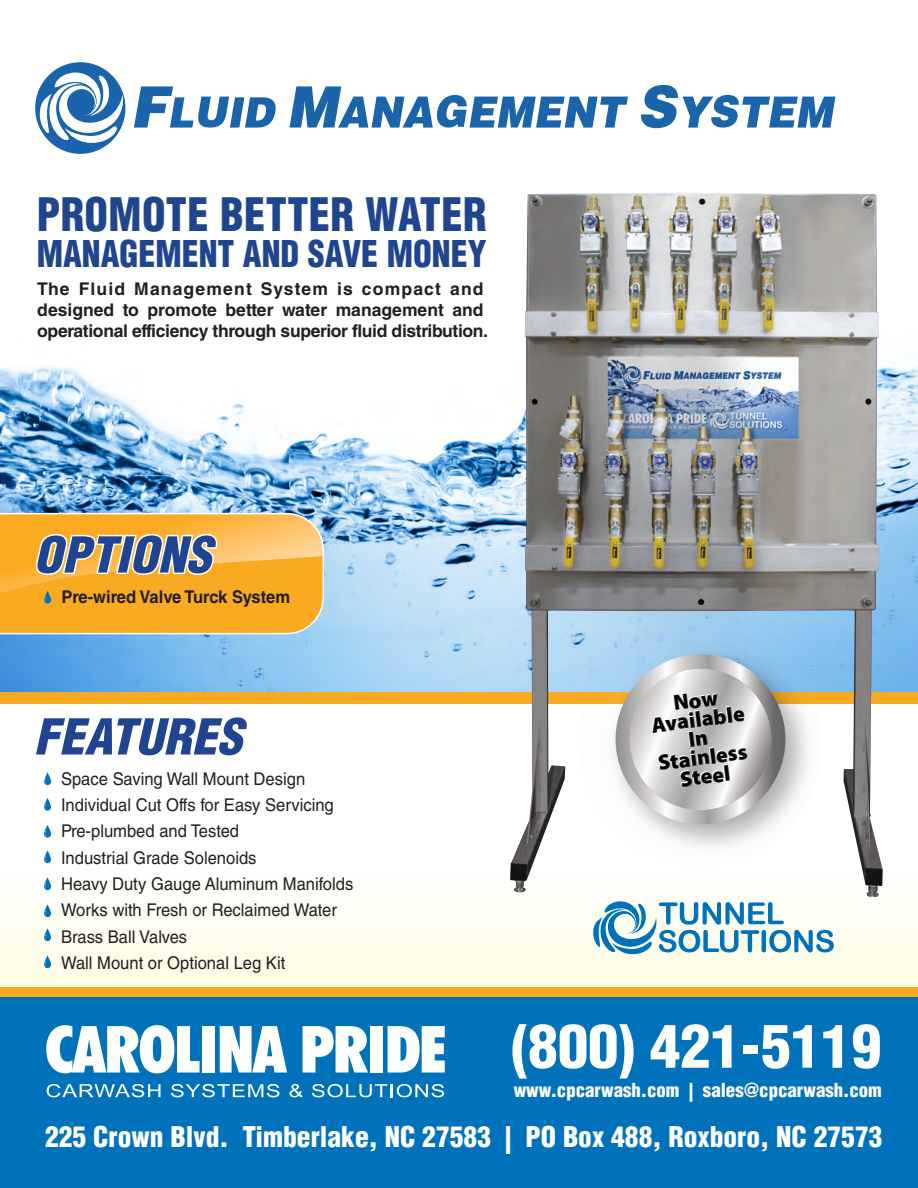
<style>
.page{position:relative;width:918px;height:1188px;background:#fff}
.page>*{position:absolute;margin:0;border:0;box-sizing:border-box;transform-origin:0 0}
.t1{font:900 condensed 58.05px "Helvetica LT Std";color:#fff;scale:1.04 1}
.t2{font:italic 900 condensed 48.3px "Helvetica LT Std";color:#214490;scale:1.05 1}
.t3{font:900 condensed 45px "Helvetica LT Std";letter-spacing:.01em;color:#20458f;scale:.94 1}
.t4{font:900 condensed 36px "Helvetica LT Std";color:#20458f;scale:.94 1}
.t5{font:900 condensed 27.75px "Helvetica LT Std";color:#fff}
.t6{font:900 21.75px/19px "Myriad Pro";color:#040503;text-align:center}
.t7{font:900 condensed 18.75px "Helvetica LT Std";color:#fff}
.t8{font:17.55px/26.4px "Helvetica LT Std";color:#231f20;scale:.95 1}
.t9{font:700 17.55px/21px "Helvetica LT Std";letter-spacing:-.015em;color:#231f20}
.t10{font:700 17.55px "Helvetica LT Std";letter-spacing:-.015em;color:#231f20;scale:.95 1}
</style>
<div class="page">
<img style="left:0;top:366px;width:918px;height:327px">
<div style="left:0;top:700px;width:918px;height:288px;background:linear-gradient(to bottom,#fff,#fffded)"></div>
<div style="left:0;top:991px;width:918px;height:197px;background:#0072bc"></div>
<svg style="left:47px;top:1084px;width:113px;height:13px"></svg>
<svg style="left:171px;top:1084px;width:108px;height:13px"></svg>
<svg style="left:289px;top:1084px;width:14px;height:13px"></svg>
<svg style="left:312px;top:1084px;width:132px;height:13px"></svg>
<svg style="left:46px;top:1025px;width:154px;height:48px"></svg>
<div style="left:202px;top:1026px;width:13px;height:47px;background:#fff"></div>
<svg style="left:220px;top:1026px;width:67px;height:47px"></svg>
<svg style="left:303px;top:1026px;width:65px;height:47px"></svg>
<div style="left:370px;top:1026px;width:13px;height:47px;background:#fff"></div>
<svg style="left:388px;top:1026px;width:57px;height:47px"></svg>
<svg style="left:44px;top:772px;width:7px;height:13px"></svg>
<svg style="left:44px;top:798px;width:7px;height:13px"></svg>
<svg style="left:44px;top:825px;width:7px;height:13px"></svg>
<svg style="left:44px;top:850px;width:7px;height:13px"></svg>
<svg style="left:44px;top:877px;width:7px;height:13px"></svg>
<svg style="left:44px;top:904px;width:7px;height:13px"></svg>
<svg style="left:44px;top:928px;width:7px;height:13px"></svg>
<svg style="left:44px;top:955px;width:7px;height:13px"></svg>
<div style="left:0;top:693px;width:918px;height:11px;background:#faaa20"></div>
<div style="left:0;top:987px;width:918px;height:10px;background:#faaa20"></div>
<svg style="left:0;top:513px;width:324px;height:121px;background:#f9b746"></svg>
<svg style="left:593px;top:924px;width:241px;height:31px"></svg>
<img style="left:518px;top:906px;width:365px;height:18px">
<div style="left:35px;top:62px;width:90px;height:92px;background:#1964aa;border-radius:50%"></div>
<svg style="left:39px;top:72px;width:86px;height:72px"></svg>
<svg style="left:134px;top:86px;width:142px;height:42px"></svg>
<svg style="left:289px;top:86px;width:339px;height:42px"></svg>
<svg style="left:641px;top:85px;width:194px;height:43px"></svg>
<img style="left:477px;top:193px;width:438px;height:713px">
<svg style="left:616px;top:654px;width:169px;height:170px;background:#c4c6c9"></svg>
<h3 class="t3" style="left:37px;top:186px;width:480px">PROMOTE BETTER WATER</h3>
<h3 class="t4" style="left:37px;top:231px;width:480px">MANAGEMENT AND SAVE MONEY</h3>
<p class="t9" style="left:37px;top:278px;width:452px">The Fluid Management System is compact and designed to promote better water management and operational efficiency through superior fluid distribution.</p>
<h2 class="t2" style="left:33px;top:524px;width:171px">OPTIONS</h2>
<p class="t10" style="left:62px;top:586px;width:242px">Pre-wired Valve Turck System</p>
<h2 class="t2" style="left:33px;top:706px;width:200px">FEATURES</h2>
<p class="t8" style="left:61px;top:765px;width:309px">Space Saving Wall Mount Design<br>Individual Cut Offs for Easy Servicing<br>Pre-plumbed and Tested<br>Industrial Grade Solenoids<br>Heavy Duty Gauge Aluminum Manifolds<br>Works with Fresh or Reclaimed Water<br>Brass Ball Valves<br>Wall Mount or Optional Leg Kit</p>
<p class="t6" style="left:650px;top:715px;width:95px;rotate:-7deg">Available<br>In<br>Stainless<br>Steel</p>
<h1 class="t1" style="left:511px;top:1010px;width:358px">(800) 421-5119</h1>
<p class="t7" style="left:514px;top:1078px;width:370px">www.cpcarwash.com | sales@cpcarwash.com</p>
<h3 class="t5" style="left:45px;top:1119px;width:839px">225 Crown Blvd. Timberlake, NC 27583 | PO Box 488, Roxboro, NC 27573</h3>
</div>
